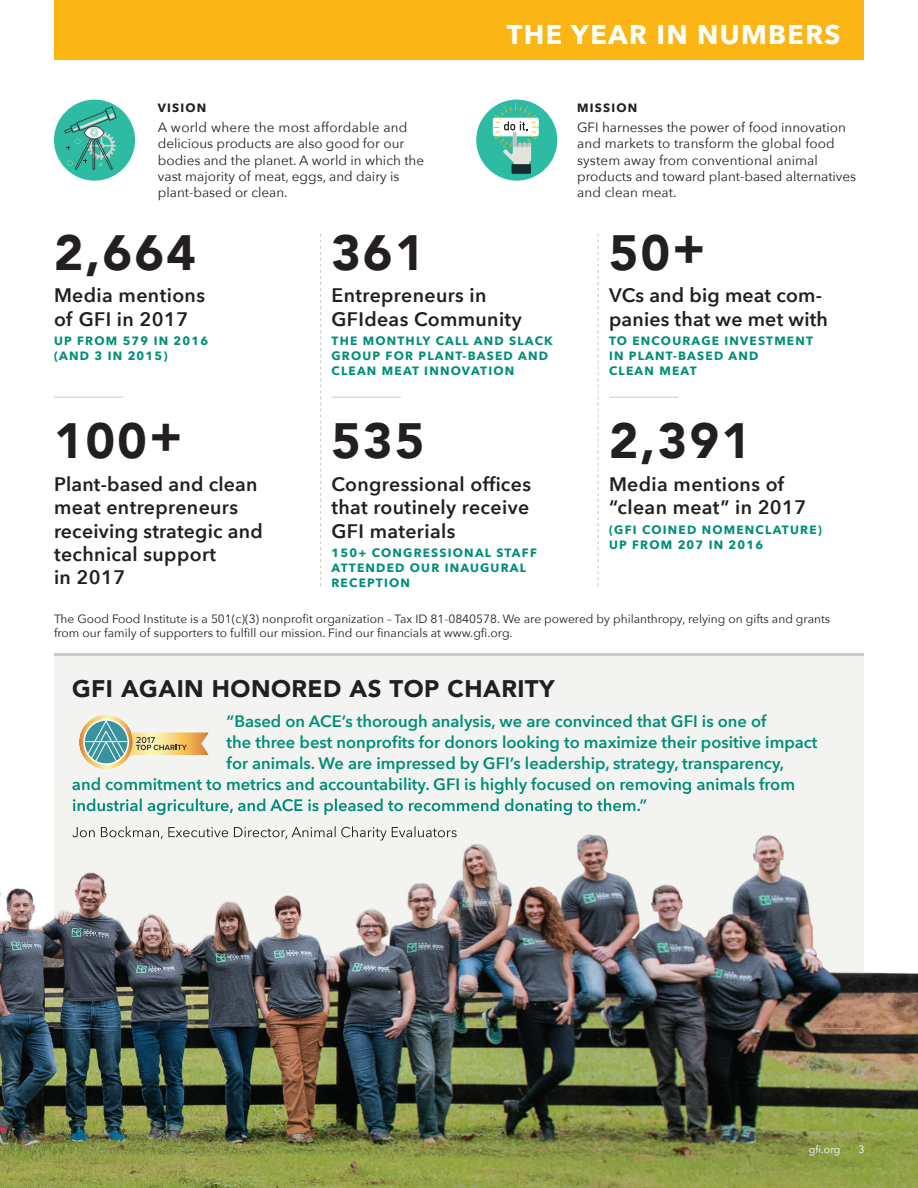
<style>
.page{position:relative;width:918px;height:1188px;background:#fff}
.page>*{position:absolute;margin:0;border:0;box-sizing:border-box;transform-origin:0 0}
.t1{font:900 49.5px "Avenir";letter-spacing:.05em;color:#231f20}
.t2{font:700 27px "Avenir Next";letter-spacing:.05em;color:#fff}
.t3{font:900 24px "Avenir";letter-spacing:.02em;color:#231f20}
.t4{font:600 19.5px/23.4px "Avenir Next";letter-spacing:.02em;color:#231f20}
.t5{font:600 16.5px "Avenir Next";color:#008e79}
.t6{font:13.5px/16.2px "Avenir Next";color:#231f20}
.t7{font:700 12px/15px "Avenir Next";letter-spacing:.1em;color:#008e79}
.t8{font:12px/14.4px "Avenir Next";color:#231f20}
.t9{font:700 12px "Avenir Next";letter-spacing:.1em;color:#231f20}
.t10{font:10.5px "Avenir Next";color:#fff}
</style>
<div class="page">
<div style="left:54px;top:656px;width:810px;height:372px;background:#f3f3f1"></div>
<hr style="left:79px;top:715px;width:1px;height:54px;background:#d17b38">
<hr style="left:80px;top:715px;width:1px;height:54px;background:#d5823b">
<hr style="left:81px;top:715px;width:1px;height:54px;background:#da8b40">
<hr style="left:82px;top:715px;width:1px;height:54px;background:#df9543">
<hr style="left:83px;top:715px;width:1px;height:54px;background:#e39c47">
<hr style="left:84px;top:715px;width:1px;height:54px;background:#e7a34c">
<hr style="left:85px;top:715px;width:1px;height:54px;background:#eaa950">
<hr style="left:86px;top:715px;width:1px;height:54px;background:#eeaf51">
<hr style="left:87px;top:715px;width:1px;height:54px;background:#f1b453">
<hr style="left:88px;top:715px;width:1px;height:54px;background:#f4b854">
<hr style="left:89px;top:715px;width:1px;height:54px;background:#f5bb56">
<hr style="left:90px;top:715px;width:1px;height:54px;background:#f6bd57">
<hr style="left:91px;top:715px;width:1px;height:54px;background:#f8bf58">
<hr style="left:92px;top:715px;width:1px;height:54px;background:#f8c25e">
<hr style="left:93px;top:715px;width:1px;height:54px;background:#f8c664">
<hr style="left:94px;top:715px;width:1px;height:54px;background:#f8c86a">
<hr style="left:95px;top:715px;width:1px;height:54px;background:#f8cb70">
<hr style="left:96px;top:715px;width:1px;height:54px;background:#f9ce75">
<hr style="left:97px;top:715px;width:1px;height:54px;background:#f8d27c">
<hr style="left:98px;top:715px;width:1px;height:54px;background:#f8d581">
<hr style="left:99px;top:715px;width:1px;height:54px;background:#f8d987">
<hr style="left:100px;top:715px;width:1px;height:54px;background:#f8db8b">
<hr style="left:101px;top:715px;width:1px;height:54px;background:#f8e092">
<hr style="left:102px;top:715px;width:1px;height:54px;background:#f7e398">
<hr style="left:103px;top:715px;width:1px;height:54px;background:#f7e79e">
<hr style="left:104px;top:715px;width:1px;height:54px;background:#f7eaa4">
<hr style="left:105px;top:715px;width:1px;height:54px;background:#f7efab">
<hr style="left:106px;top:715px;width:1px;height:54px;background:#f7f2b0">
<hr style="left:107px;top:715px;width:1px;height:54px;background:#f7f6b6">
<hr style="left:108px;top:715px;width:1px;height:54px;background:#f7f5b4">
<hr style="left:109px;top:715px;width:1px;height:54px;background:#f7f4b1">
<hr style="left:110px;top:715px;width:1px;height:54px;background:#f7f2ac">
<hr style="left:111px;top:715px;width:1px;height:54px;background:#f7f0a9">
<hr style="left:112px;top:715px;width:1px;height:54px;background:#f8eca3">
<hr style="left:113px;top:715px;width:1px;height:54px;background:#f8e99d">
<hr style="left:114px;top:715px;width:1px;height:54px;background:#f7e496">
<hr style="left:115px;top:715px;width:1px;height:54px;background:#f7df8e">
<hr style="left:116px;top:715px;width:1px;height:54px;background:#f7db88">
<hr style="left:117px;top:715px;width:1px;height:54px;background:#f8d781">
<hr style="left:118px;top:715px;width:1px;height:54px;background:#f8d178">
<hr style="left:119px;top:715px;width:1px;height:54px;background:#f7cc6f">
<hr style="left:120px;top:715px;width:1px;height:54px;background:#f8c764">
<hr style="left:121px;top:715px;width:1px;height:54px;background:#f8c35d">
<hr style="left:122px;top:715px;width:1px;height:54px;background:#f7bd57">
<hr style="left:123px;top:715px;width:1px;height:54px;background:#f4b854">
<hr style="left:124px;top:715px;width:1px;height:54px;background:#f1b452">
<hr style="left:125px;top:715px;width:1px;height:54px;background:#ecad50">
<hr style="left:126px;top:715px;width:1px;height:54px;background:#eaa84c">
<hr style="left:127px;top:715px;width:1px;height:54px;background:#e6a148">
<hr style="left:128px;top:715px;width:1px;height:54px;background:#e29b46">
<hr style="left:129px;top:715px;width:1px;height:54px;background:#de9342">
<hr style="left:130px;top:715px;width:1px;height:54px;background:#da8b40">
<hr style="left:131px;top:715px;width:1px;height:54px;background:#d7853d">
<hr style="left:132px;top:715px;width:1px;height:54px;background:#d27d3a">
<hr style="left:133px;top:715px;width:1px;height:54px;background:#d17c39">
<svg style="left:83px;top:719px;width:46px;height:46px"></svg>
<svg style="left:85px;top:721px;width:124px;height:42px"></svg>
<img style="left:0;top:888px;width:101px;height:300px">
<img style="left:817px;top:972px;width:101px;height:216px">
<img style="left:101px;top:1028px;width:716px;height:160px">
<img style="left:54px;top:798px;width:810px;height:230px">
<img style="left:73px;top:789px;width:721px;height:5px">
<img style="left:73px;top:799px;width:573px;height:16px">
<img style="left:72px;top:826px;width:385px;height:15px">
<hr style="left:54px;top:653px;width:810px;height:3px;background:#c7c9ca">
<svg style="left:320px;top:234px;width:1px;height:352px"></svg>
<svg style="left:598px;top:234px;width:1px;height:352px"></svg>
<div style="left:54px;top:0;width:810px;height:60px;background:#fbb616"></div>
<div style="left:476px;top:100px;width:81px;height:81px;background:#2dbca3;border-radius:50%"></div>
<div style="left:512px;top:164px;width:19px;height:10px;background:#132e2d"></div>
<svg style="left:492px;top:103px;width:47px;height:67px"></svg>
<div style="left:54px;top:100px;width:81px;height:81px;background:#2dbca3;border-radius:50%"></div>
<svg style="left:64px;top:106px;width:53px;height:64px"></svg>
<hr style="left:54px;top:397px;width:69px;height:1px;background:#c7c9ca">
<hr style="left:332px;top:397px;width:69px;height:1px;background:#c7c9ca">
<hr style="left:609px;top:397px;width:69px;height:1px;background:#c7c9ca">
<p class="t9" style="left:158px;top:97px;width:50px">VISION</p>
<p class="t6" style="left:158px;top:119px;width:268px">A world where the most affordable and delicious products are also good for our bodies and the planet. A world in which the vast majority of meat, eggs, and dairy is plant-based or clean.</p>
<h2 class="t2" style="left:507px;top:11px;width:335px">THE YEAR IN NUMBERS</h2>
<p class="t9" style="left:577px;top:97px;width:62px">MISSION</p>
<p class="t6" style="left:577px;top:119px;width:281px">GFI harnesses the power of food innovation and markets to transform the global food system away from conventional animal products and toward plant-based alternatives and clean meat.</p>
<h1 class="t1" style="left:54px;top:210px;width:143px">2,664</h1>
<h3 class="t4" style="left:54px;top:283px;width:153px">Media mentions of GFI in 2017</h3>
<p class="t7" style="left:54px;top:333px;width:156px">UP FROM 579 IN 2016 (AND 3 IN 2015)</p>
<h1 class="t1" style="left:54px;top:399px;width:130px">100+</h1>
<h3 class="t4" style="left:54px;top:472px;width:210px">Plant-based and clean meat entrepreneurs receiving strategic and technical support<br>in 2017</h3>
<h1 class="t1" style="left:332px;top:210px;width:94px">361</h1>
<h3 class="t4" style="left:332px;top:283px;width:192px">Entrepreneurs in<br>GFIdeas Community</h3>
<p class="t7" style="left:332px;top:333px;width:223px">THE MONTHLY CALL AND SLACK<br>GROUP FOR PLANT-BASED AND<br>CLEAN MEAT INNOVATION</p>
<h1 class="t1" style="left:332px;top:399px;width:94px">535</h1>
<h3 class="t4" style="left:332px;top:472px;width:201px;text-align:justify">Congressional offices that routinely receive GFI materials</h3>
<p class="t7" style="left:332px;top:545px;width:207px">150+ CONGRESSIONAL STAFF<br>ATTENDED OUR INAUGURAL<br>RECEPTION</p>
<h1 class="t1" style="left:609px;top:210px;width:98px">50+</h1>
<h3 class="t4" style="left:609px;top:283px;width:221px">VCs and big meat com&shy;panies that we met with</h3>
<p class="t7" style="left:609px;top:333px;width:206px">TO ENCOURAGE INVESTMENT<br>IN PLANT-BASED AND<br>CLEAN MEAT</p>
<h1 class="t1" style="left:609px;top:399px;width:143px">2,391</h1>
<h3 class="t4" style="left:609px;top:472px;width:199px">Media mentions of “clean meat” in 2017</h3>
<p class="t7" style="left:609px;top:522px;width:214px">(GFI COINED NOMENCLATURE)<br>UP FROM 207 IN 2016</p>
<p class="t8" style="left:54px;top:611px;width:778px">The Good Food Institute is a 501(c)(3) nonprofit organization – Tax ID 81-0840578. We are powered by philanthropy, relying on gifts and grants from our family of supporters to fulfill our mission. Find our financials at www.gfi.org.</p>
<h3 class="t3" style="left:72px;top:668px;width:484px">GFI AGAIN HONORED AS TOP CHARITY</h3>
<p class="t5" style="left:227px;top:707px;width:541px">“Based on ACE’s thorough analysis, we are convinced that GFI is one of</p>
<p class="t5" style="left:227px;top:728px;width:592px">the three best nonprofits for donors looking to maximize their positive impact</p>
<p class="t5" style="left:227px;top:749px;width:559px">for animals. We are impressed by GFI’s leadership, strategy, transparency,</p>
<p class="t5" style="left:72px;top:770px;width:725px">and commitment to metrics and accountability. GFI is highly focused on removing animals from</p>
<p class="t10" style="left:809px;top:1140px;width:33px">gfi.org</p>
<p class="t10" style="left:858px;top:1140px;width:8px">3</p>
</div>
